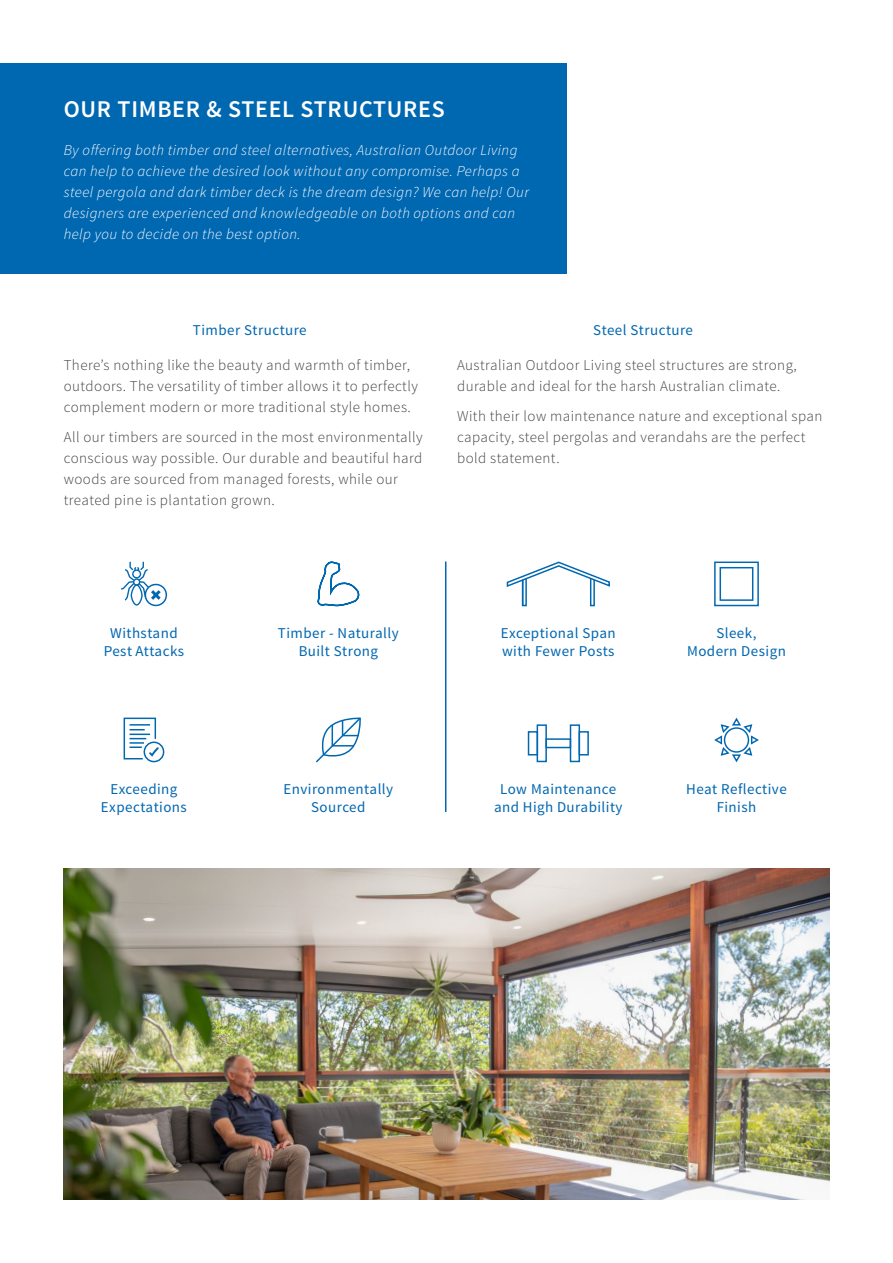
<style>
.page{position:relative;width:893px;height:1263px;background:#fff}
.page>*{position:absolute;margin:0;border:0;box-sizing:border-box;transform-origin:0 0}
.t1{font:600 24px "Source Sans Pro";letter-spacing:.03em;color:#fff}
.t2{font:300 15px/21px "Source Sans Pro";letter-spacing:.03em;color:#414042}
.t3{font:italic 300 15px/21px "Source Sans Pro";letter-spacing:.03em;color:#fff}
.t4{font:15px/18px "Source Sans Pro";letter-spacing:.03em;color:#0067b1;text-align:center}
</style>
<div class="page">
<div style="left:0;top:64px;width:567px;height:210px;background:#0067b1"></div>
<hr style="left:445px;top:561px;width:1px;height:251px;background:#0067b1">
<div style="left:545px;top:738px;width:26px;height:10px;border:1px solid #0067b1"></div>
<div style="left:570px;top:724px;width:10px;height:38px;border:1px solid #0067b1"></div>
<div style="left:537px;top:724px;width:10px;height:38px;border:1px solid #0067b1"></div>
<div style="left:528px;top:731px;width:10px;height:24px;border:1px solid #0067b1"></div>
<div style="left:579px;top:731px;width:10px;height:24px;border:1px solid #0067b1"></div>
<svg style="left:506px;top:561px;width:104px;height:46px"></svg>
<svg style="left:714px;top:717px;width:45px;height:46px"></svg>
<div style="left:714px;top:561px;width:45px;height:45px;border:1px solid #0067b1"></div>
<div style="left:719px;top:567px;width:34px;height:34px;border:1px solid #0067b1"></div>
<svg style="left:144px;top:742px;width:20px;height:19px"></svg>
<div style="left:144px;top:741px;width:20px;height:21px;border:1px solid #0067b1;border-radius:50%"></div>
<svg style="left:123px;top:717px;width:36px;height:43px"></svg>
<svg style="left:121px;top:561px;width:46px;height:46px"></svg>
<svg style="left:316px;top:717px;width:45px;height:46px"></svg>
<svg style="left:317px;top:561px;width:43px;height:46px"></svg>
<img style="left:64px;top:869px;width:765px;height:330px">
<h1 class="t1" style="left:64px;top:94px;width:383px">OUR TIMBER &amp; STEEL STRUCTURES</h1>
<p class="t3" style="left:64px;top:139px;width:467px">By offering both timber and steel alternatives, Australian Outdoor Living can help to achieve the desired look without any compromise. Perhaps a steel pergola and dark timber deck is the dream design? We can help! Our designers are experienced and knowledgeable on both options and can help you to decide on the best option.</p>
<p class="t4" style="left:193px;top:321px;width:115px">Timber Structure</p>
<p class="t4" style="left:593px;top:321px;width:101px">Steel Structure</p>
<p class="t2" style="left:64px;top:355px;width:356px">There’s nothing like the beauty and warmth of timber, outdoors. The versatility of timber allows it to perfectly complement modern or more traditional style homes.</p>
<p class="t2" style="left:64px;top:426px;width:360px">All our timbers are sourced in the most environmentally conscious way possible. Our durable and beautiful hard woods are sourced from managed forests, while our treated pine is plantation grown.</p>
<p class="t2" style="left:457px;top:355px;width:341px">Australian Outdoor Living steel structures are strong, durable and ideal for the harsh Australian climate.</p>
<p class="t2" style="left:457px;top:405px;width:367px">With their low maintenance nature and exceptional span capacity, steel pergolas and verandahs are the perfect bold statement.</p>
<p class="t4" style="left:104px;top:624px;width:82px">Withstand<br>Pest Attacks</p>
<p class="t4" style="left:101px;top:780px;width:87px">Exceeding<br>Expectations</p>
<p class="t4" style="left:278px;top:624px;width:122px">Timber - Naturally<br>Built Strong</p>
<p class="t4" style="left:284px;top:780px;width:111px">Environmentally<br>Sourced</p>
<p class="t4" style="left:501px;top:624px;width:116px;text-align:left">Exceptional Span with Fewer Posts</p>
<p class="t4" style="left:494px;top:780px;width:130px">Low Maintenance and High Durability</p>
<p class="t4" style="left:687px;top:624px;width:100px">Sleek,<br>Modern Design</p>
<p class="t4" style="left:686px;top:780px;width:102px">Heat Reflective<br>Finish</p>
</div>
